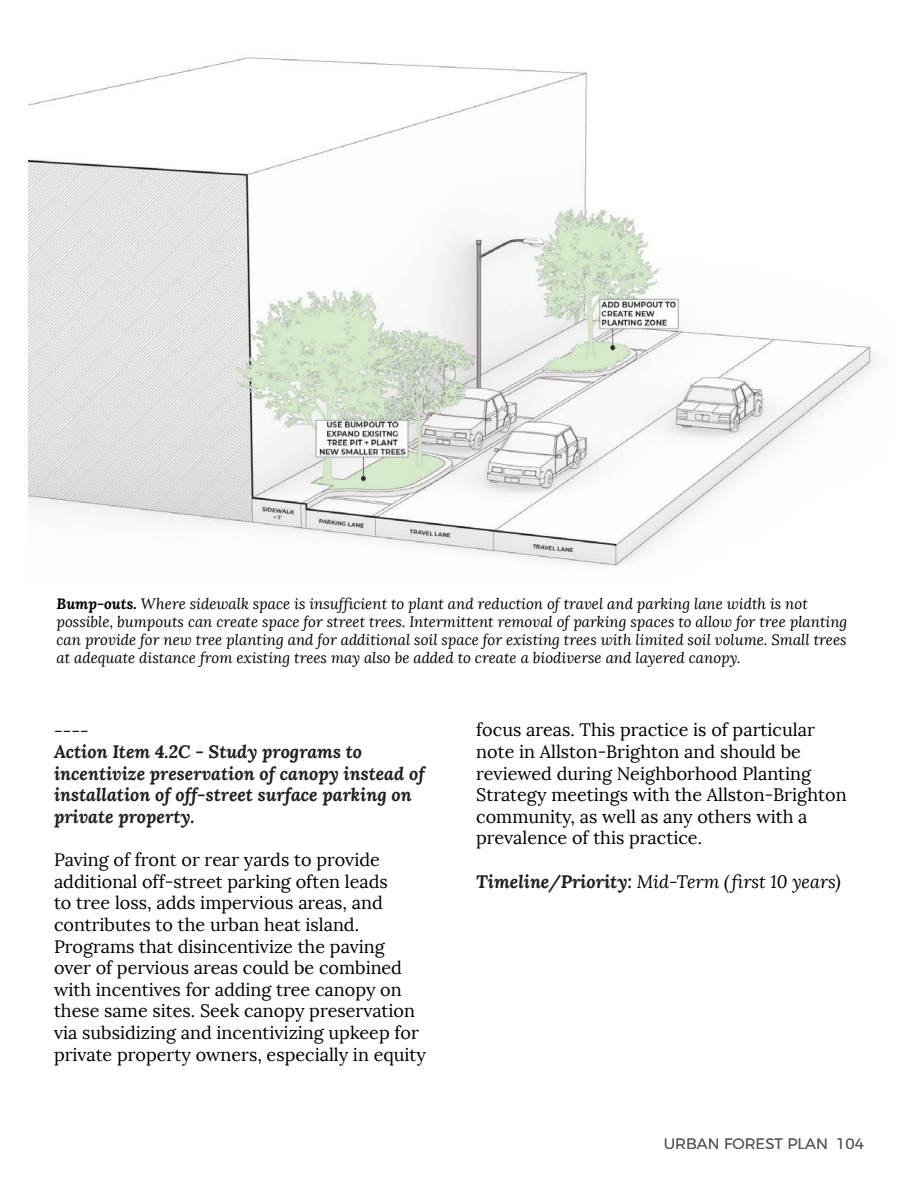
<style>
.page{position:relative;width:918px;height:1188px;background:#fff}
.page>*{position:absolute;margin:0;border:0;box-sizing:border-box;transform-origin:0 0}
.t1{font:18px/21.6px "Lora";color:#000}
.t2{font:italic 700 18px/21.6px "Lora";color:#231f20}
.t3{font:italic 18px "Lora";color:#000}
.t4{font:italic 15px/18px "Lora";color:#000}
.t5{font:300 15px "Montserrat";color:#57585b}
.s1{font-weight:700}
.s2{font-weight:700;color:#231f20}
</style>
<div class="page">
<img style="left:28px;top:57px;width:850px;height:510px">
<p class="t4" style="left:57px;top:595px;width:792px"><span class="s1">Bump-outs.</span> Where sidewalk space is insufficient to plant and reduction of travel and parking lane width is not possible, bumpouts can create space for street trees. Intermittent removal of parking spaces to allow for tree planting can provide for new tree planting and for additional soil space for existing trees with limited soil volume. Small trees at adequate distance from existing trees may also be added to create a biodiverse and layered canopy.</p>
<p class="t3" style="left:54px;top:719px;width:36px">----</p>
<p class="t2" style="left:54px;top:741px;width:372px">Action Item 4.2C - Study programs to incentivize preservation of canopy instead of installation of off-street surface parking on private property.</p>
<p class="t1" style="left:54px;top:849px;width:374px">Paving of front or rear yards to provide additional off-street parking often leads<br>to tree loss, adds impervious areas, and contributes to the urban heat island.<br>Programs that disincentivize the paving over of pervious areas could be combined with incentives for adding tree canopy on these same sites. Seek canopy preservation via subsidizing and incentivizing upkeep for private property owners, especially in equity</p>
<p class="t1" style="left:476px;top:719px;width:372px">focus areas. This practice is of particular note in Allston-Brighton and should be reviewed during Neighborhood Planting Strategy meetings with the Allston-Brighton community, as well as any others with a prevalence of this practice.</p>
<p class="t3" style="left:476px;top:870px;width:366px"><span class="s2">Timeline/Priority:</span> Mid-Term (first 10 years)</p>
<p class="t5" style="left:664px;top:1131px;width:202px">URBAN FOREST PLAN 104</p>
</div>
